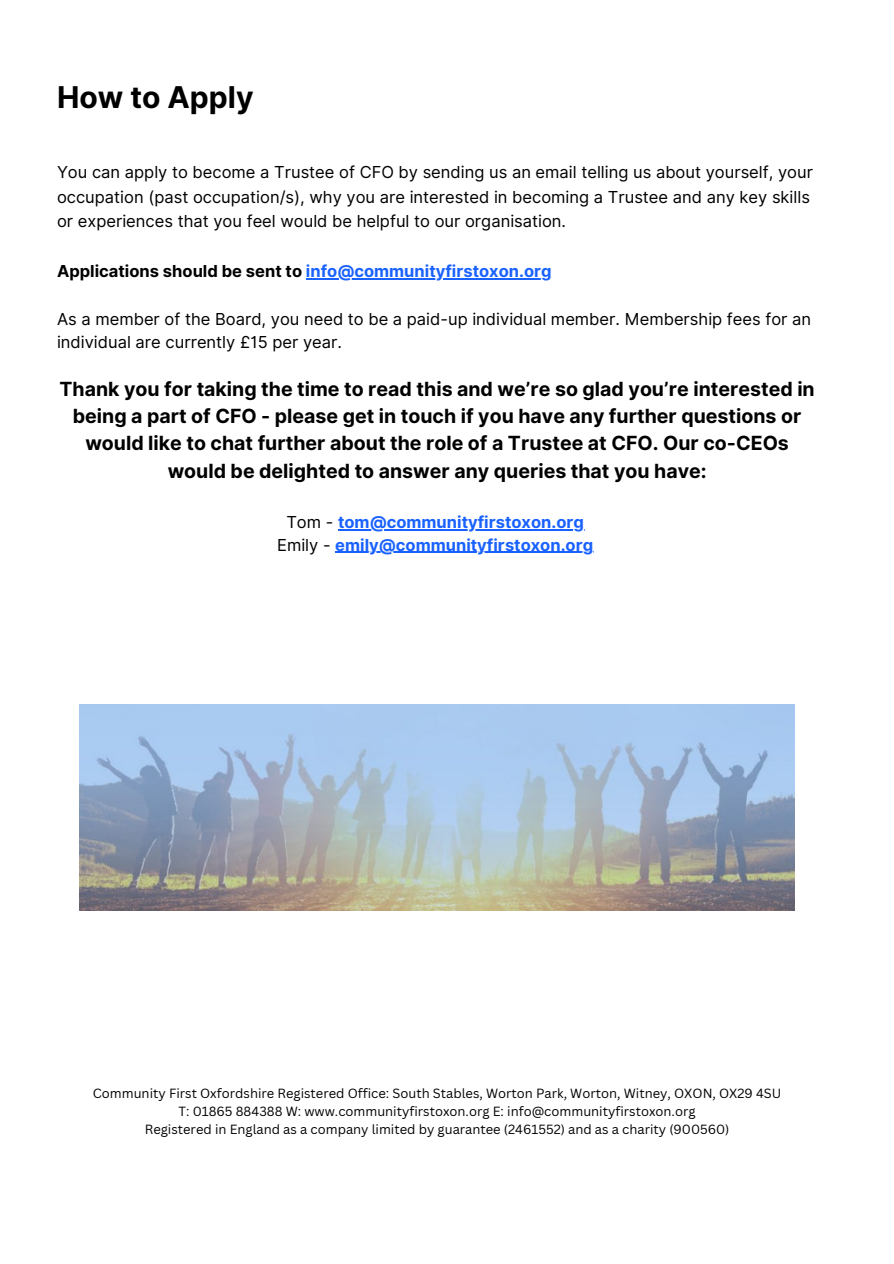
<style>
.page{position:relative;width:894px;height:1264px;background:#fff}
.page>*{position:absolute;margin:0;border:0;box-sizing:border-box;transform-origin:0 0}
.t1{font:700 30px "Inter";color:#000}
.t2{font:700 19.5px/27px "Inter";color:#000;text-align:center}
.t3{font:16.5px/24.8px "Inter";color:#000}
.t4{font:700 16.5px "Inter";color:#1a62ff}
.t5{font:12.9px "Canva Sans";color:#000}
.s1{color:#000}
.s2{font-weight:400;color:#000}
</style>
<div class="page">
<hr style="left:306px;top:278px;width:245px;height:1px;background:#1a62ff">
<hr style="left:338px;top:529px;width:246px;height:1px;background:#1a62ff">
<hr style="left:335px;top:552px;width:258px;height:1px;background:#1a62ff">
<img style="left:79px;top:704px;width:715px;height:206px">
<p class="t1" style="left:57px;top:79px;width:198px">How to Apply</p>
<p class="t3" style="left:57px;top:159px;width:757px">You can apply to become a Trustee of CFO by sending us an email telling us about yourself, your occupation (past occupation/s), why you are interested in becoming a Trustee and any key skills or experiences that you feel would be helpful to our organisation.</p>
<p class="t4" style="left:57px;top:261px;width:496px"><span class="s1">Applications should be sent to</span> info@communityfirstoxon.org</p>
<p class="t3" style="left:57px;top:308px;width:755px;line-height:22.5px">As a member of the Board, you need to be a paid-up individual member. Membership fees for an individual are currently £15 per year.</p>
<p class="t2" style="left:59px;top:376px;width:756px">Thank you for taking the time to read this and we’re so glad you’re interested in being a part of CFO - please get in touch if you have any further questions or would like to chat further about the role of a Trustee at CFO. Our co-CEOs would be delighted to answer any queries that you have:</p>
<p class="t4" style="left:286px;top:512px;width:299px"><span class="s2">Tom -</span> tom@communityfirstoxon.org</p>
<p class="t4" style="left:277px;top:535px;width:317px"><span class="s2">Emily -</span> emily@communityfirstoxon.org</p>
<p class="t5" style="left:93px;top:1084px;width:690px">Community First Oxfordshire Registered Office: South Stables, Worton Park, Worton, Witney, OXON, OX29 4SU</p>
<p class="t5" style="left:179px;top:1102px;width:518px">T: 01865 884388 W: www.communityfirstoxon.org E: info@communityfirstoxon.org</p>
<p class="t5" style="left:145px;top:1119px;width:586px">Registered in England as a company limited by guarantee (2461552) and as a charity (900560)</p>
</div>
